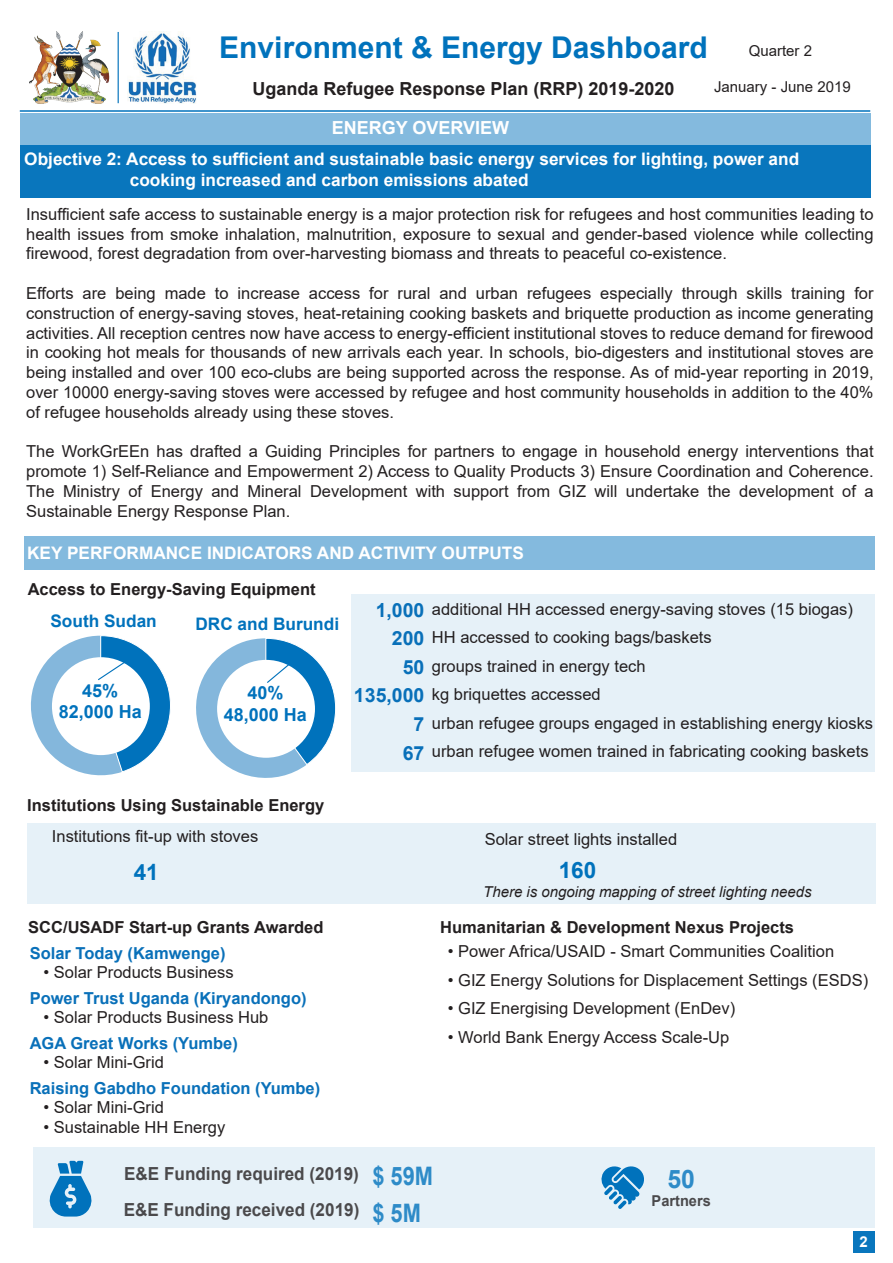
<style>
.page{position:relative;width:893px;height:1263px;background:#fff}
.page>*{position:absolute;margin:0;border:0;box-sizing:border-box;transform-origin:0 0}
.t1{font:700 30px "Arial";color:#0072bc}
.t2{font:700 25.5px/37.5px "Arial";color:rgb(0 114 188/.8);scale:.86 1}
.t3{font:700 25.5px "Arial";color:rgb(0 114 188/.8)}
.t4{font:700 22.5px "Arial";color:#0072bc}
.t5{font:700 19.5px/28.5px "Arial";color:#0970b9;text-align:right}
.t6{font:700 18px/36px "Arial";color:rgb(35 31 32/.8);scale:.95 1}
.t7{font:700 18px "Arial";color:#231f20}
.t8{font:700 18px/21.6px "Arial";color:#0072bc;text-align:center}
.t9{font:700 18px "Arial";color:#fff}
.t10{font:700 17.25px/20.7px "Arial";color:#fff}
.t11{font:700 17.25px "Arial";color:#0072bc}
.t12{font:16.5px/19.8px "Arial";color:#231f20;text-align:justify}
.t13{font:700 16.5px "Arial";color:#231f20}
.t14{font:700 16.5px "Arial";color:#0970b9}
.t15{font:italic 15px "Arial";color:#231f20}
.t16{font:15px "Arial";color:#231f20}
.t17{font:700 15px "Arial";color:rgb(35 31 32/.8)}
.t18{font:700 15px "Arial";color:#fff}
</style>
<div class="page">
<div style="left:853px;top:1232px;width:22px;height:21px;background:#0976bd"></div>
<div style="left:20px;top:114px;width:851px;height:32px;background:#84bade"></div>
<div style="left:20px;top:145px;width:851px;height:53px;background:#0976bd"></div>
<div style="left:25px;top:536px;width:850px;height:33px;background:#84bade"></div>
<div style="left:352px;top:594px;width:523px;height:177px;background:#e6f1f8"></div>
<div style="left:27px;top:823px;width:848px;height:81px;background:#e6f1f8"></div>
<div style="left:33px;top:1147px;width:842px;height:80px;background:#e6f1f8"></div>
<svg style="left:49px;top:1161px;width:43px;height:55px"></svg>
<svg style="left:196px;top:638px;width:140px;height:140px"></svg>
<svg style="left:31px;top:635px;width:140px;height:140px"></svg>
<svg style="left:601px;top:1166px;width:43px;height:43px"></svg>
<hr style="left:20px;top:110px;width:850px;height:2px;background:#0072bc">
<img style="left:29px;top:32px;width:80px;height:71px">
<img style="left:127px;top:32px;width:70px;height:71px">
<hr style="left:117px;top:32px;width:2px;height:71px;background:#0976bd">
<h1 class="t1" style="left:219px;top:26px;width:490px">Environment &amp; Energy Dashboard</h1>
<p class="t7" style="left:252px;top:76px;width:424px">Uganda Refugee Response Plan (RRP) 2019-2020</p>
<p class="t16" style="left:749px;top:41px;width:65px">Quarter 2</p>
<p class="t16" style="left:714px;top:77px;width:138px">January - June 2019</p>
<p class="t9" style="left:332px;top:115px;width:179px">ENERGY OVERVIEW</p>
<p class="t10" style="left:130px;top:149px;width:671px;text-indent:-106px">Objective 2: Access to sufficient and sustainable basic energy services for lighting, power and cooking increased and carbon emissions abated</p>
<p class="t12" style="left:26px;top:204px;width:849px">Insufficient safe access to sustainable energy is a major protection risk for refugees and host communities leading to health issues from smoke inhalation, malnutrition, exposure to sexual and gender-based violence while collecting firewood, forest degradation from over-harvesting biomass and threats to peaceful co-existence.</p>
<p class="t12" style="left:26px;top:283px;width:849px">Efforts are being made to increase access for rural and urban refugees especially through skills training for construction of energy-saving stoves, heat-retaining cooking baskets and briquette production as income generating activities. All reception centres now have access to energy-efficient institutional stoves to reduce demand for firewood in cooking hot meals for thousands of new arrivals each year. In schools, bio-digesters and institutional stoves are being installed and over 100 eco-clubs are being supported across the response. As of mid-year reporting in 2019, over 10000 energy-saving stoves were accessed by refugee and host community households in addition to the 40% of refugee households already using these stoves.</p>
<p class="t12" style="left:26px;top:441px;width:849px">The WorkGrEEn has drafted a Guiding Principles for partners to engage in household energy interventions that promote 1) Self-Reliance and Empowerment 2) Access to Quality Products 3) Ensure Coordination and Coherence.<br>The Ministry of Energy and Mineral Development with support from GIZ will undertake the development of a Sustainable Energy Response Plan.</p>
<p class="t10" style="left:27px;top:542px;width:498px">KEY PERFORMANCE INDICATORS AND ACTIVITY OUTPUTS</p>
<p class="t13" style="left:28px;top:577px;width:289px">Access to Energy-Saving Equipment</p>
<p class="t11" style="left:50px;top:609px;width:108px">South Sudan</p>
<p class="t8" style="left:59px;top:680px;width:85px">45%<br>82,000 Ha</p>
<p class="t11" style="left:195px;top:611px;width:145px">DRC and Burundi</p>
<p class="t8" style="left:224px;top:682px;width:85px">40%<br>48,000 Ha</p>
<p class="t13" style="left:27px;top:794px;width:299px">Institutions Using Sustainable Energy</p>
<p class="t12" style="left:52px;top:826px;width:208px">Institutions fit-up with stoves</p>
<h3 class="t4" style="left:134px;top:856px;width:27px">41</h3>
<p class="t5" style="left:354px;top:596px;width:72px">1,000<br>200<br>50<br>135,000<br>7<br>67</p>
<p class="t12" style="left:432px;top:595px;width:443px;line-height:28.5px;text-align:left">additional HH accessed energy-saving stoves (15 biogas)<br>HH accessed to cooking bags/baskets<br>groups trained in energy tech<br>kg briquettes accessed<br>urban refugee groups engaged in establishing energy kiosks urban refugee women trained in fabricating cooking baskets</p>
<p class="t12" style="left:485px;top:829px;width:194px">Solar street lights installed</p>
<h3 class="t4" style="left:559px;top:854px;width:39px">160</h3>
<p class="t15" style="left:483px;top:882px;width:330px">There is ongoing mapping of street lighting needs</p>
<p class="t13" style="left:28px;top:916px;width:297px">SCC/USADF Start-up Grants Awarded</p>
<p class="t14" style="left:30px;top:941px;width:197px">Solar Today (Kamwenge)</p>
<p class="t12" style="left:43px;top:963px;width:192px">• Solar Products Business</p>
<p class="t14" style="left:30px;top:986px;width:278px">Power Trust Uganda (Kiryandongo)</p>
<p class="t12" style="left:43px;top:1008px;width:226px">• Solar Products Business Hub</p>
<p class="t14" style="left:30px;top:1031px;width:210px">AGA Great Works (Yumbe)</p>
<p class="t12" style="left:43px;top:1053px;width:122px">• Solar Mini-Grid</p>
<p class="t14" style="left:30px;top:1076px;width:292px">Raising Gabdho Foundation (Yumbe)</p>
<p class="t12" style="left:43px;top:1098px;width:122px">• Solar Mini-Grid</p>
<p class="t12" style="left:43px;top:1117px;width:183px">• Sustainable HH Energy</p>
<p class="t6" style="left:124px;top:1156px;width:250px">E&amp;E Funding required (2019)<br>E&amp;E Funding received (2019)</p>
<h2 class="t2" style="left:372px;top:1157px;width:72px">$ 59M $ 5M</h2>
<p class="t13" style="left:440px;top:916px;width:355px">Humanitarian &amp; Development Nexus Projects</p>
<p class="t12" style="left:448px;top:941px;width:388px">• Power Africa/USAID - Smart Communities Coalition</p>
<p class="t12" style="left:448px;top:970px;width:422px">• GIZ Energy Solutions for Displacement Settings (ESDS)</p>
<p class="t12" style="left:448px;top:998px;width:289px">• GIZ Energising Development (EnDev)</p>
<p class="t12" style="left:448px;top:1027px;width:283px">• World Bank Energy Access Scale-Up</p>
<h2 class="t3" style="left:667px;top:1161px;width:29px">50</h2>
<p class="t17" style="left:652px;top:1190px;width:61px">Partners</p>
<p class="t18" style="left:860px;top:1231px;width:10px">2</p>
</div>
